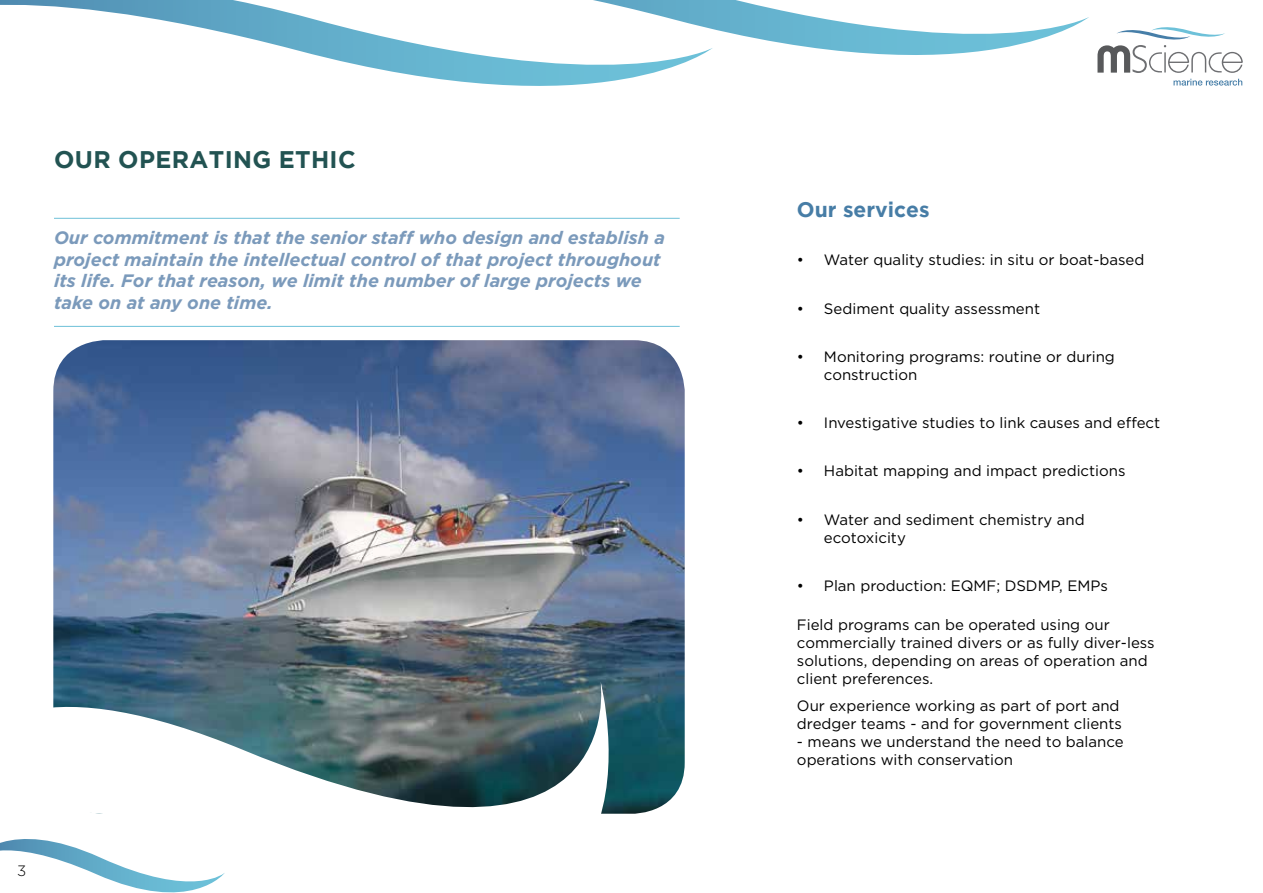
<style>
.page{position:relative;width:1263px;height:893px;background:#fff}
.page>*{position:absolute;margin:0;border:0;box-sizing:border-box;transform-origin:0 0}
.t1{font:700 24px "Gotham";letter-spacing:.015em;color:#225352}
.t2{font:700 21px "Gotham";color:#477da6}
.t3{font:italic 700 18px/21.6px "Gotham";color:#7b9abb}
.t4{font:15px/18px "Gotham";color:#000}
.t5{font:300 15px "Gotham";color:#000}
</style>
<div class="page">
<svg style="left:1173px;top:79px;width:69px;height:7px"></svg>
<svg style="left:1097px;top:27px;width:146px;height:46px"></svg>
<svg style="left:0;top:0;width:284px;height:47px"></svg>
<svg style="left:284px;top:0;width:805px;height:86px"></svg>
<hr style="left:54px;top:218px;width:626px;height:1px;background:#6dc0d8">
<hr style="left:54px;top:326px;width:626px;height:1px;background:#6dc0d8">
<img style="left:53px;top:340px;width:632px;height:250px">
<img style="left:0;top:590px;width:685px;height:303px">
<h1 class="t1" style="left:54px;top:145px;width:303px">OUR OPERATING ETHIC</h1>
<p class="t3" style="left:54px;top:227px;width:612px">Our commitment is that the senior staff who design and establish a project maintain the intellectual control of that project throughout its life. For that reason, we limit the number of large projects we take on at any one time.</p>
<p class="t5" style="left:17px;top:862px;width:11px">3</p>
<h2 class="t2" style="left:797px;top:198px;width:134px">Our services</h2>
<p class="t4" style="left:797px;top:251px;width:349px">• Water quality studies: in situ or boat-based</p>
<p class="t4" style="left:797px;top:299px;width:245px">• Sediment quality assessment</p>
<p class="t4" style="left:824px;top:347px;width:292px;text-indent:-27px">• Monitoring programs: routine or during construction</p>
<p class="t4" style="left:797px;top:414px;width:365px">• Investigative studies to link causes and effect</p>
<p class="t4" style="left:797px;top:462px;width:330px">• Habitat mapping and impact predictions</p>
<p class="t4" style="left:824px;top:510px;width:262px;text-indent:-27px">• Water and sediment chemistry and ecotoxicity</p>
<p class="t4" style="left:797px;top:576px;width:312px">• Plan production: EQMF; DSDMP, EMPs</p>
<p class="t4" style="left:797px;top:616px;width:359px">Field programs can be operated using our commercially trained divers or as fully diver-less solutions, depending on areas of operation and client preferences.</p>
<p class="t4" style="left:797px;top:696px;width:327px">Our experience working as part of port and dredger teams - and for government clients</p>
<p class="t4" style="left:797px;top:732px;width:328px">- means we understand the need to balance operations with conservation</p>
</div>
